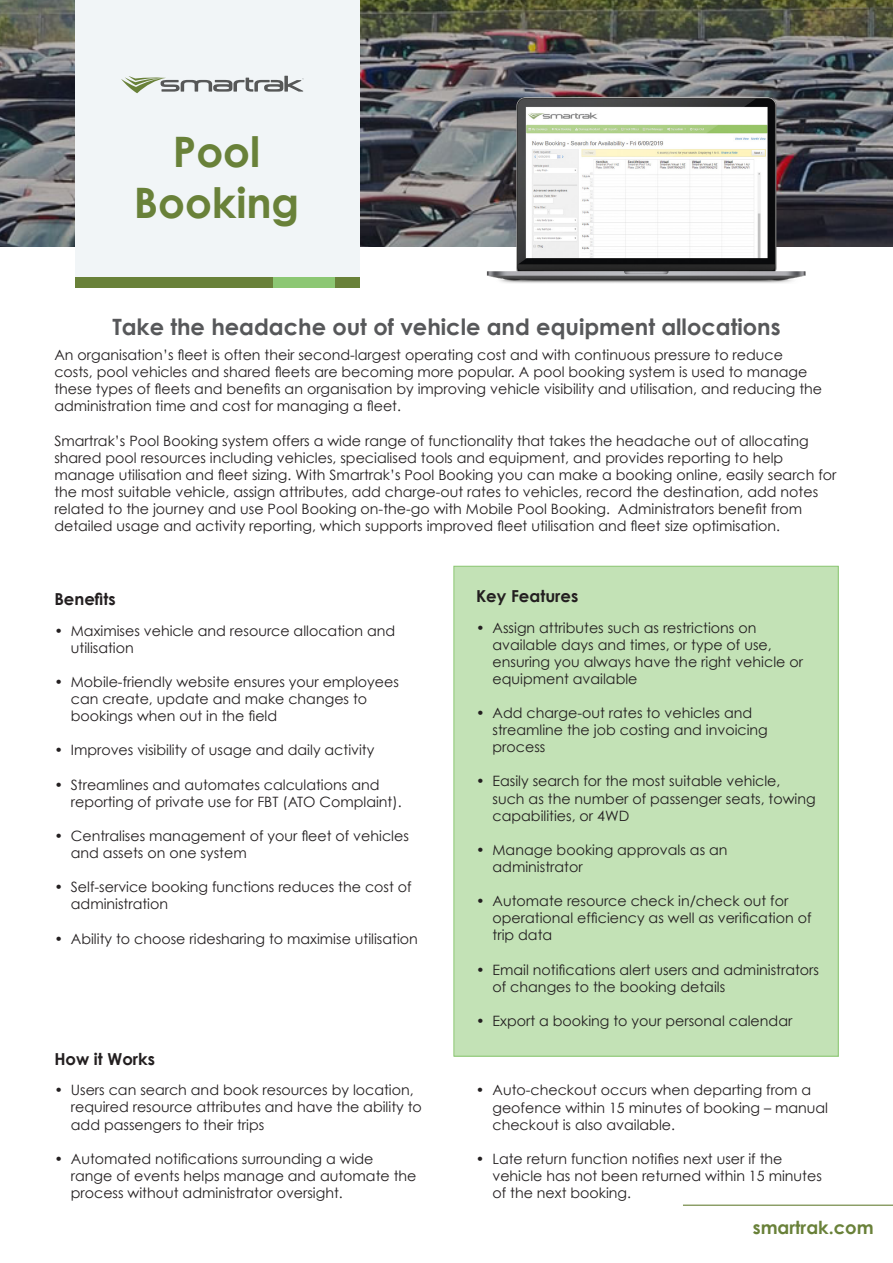
<style>
.page{position:relative;width:893px;height:1263px;background:#fff}
.page>*{position:absolute;margin:0;border:0;box-sizing:border-box;transform-origin:0 0}
.Heading_-_Large{font:700 42px/50.4px "Century Gothic";color:#698139;text-align:center}
.Sub_Head_1_Product_S{font:700 22.5px "Century Gothic";color:#57585a}
.t1{font:700 18px "Century Gothic";color:#698139}
.Sub_Head_2{font:700 16.5px "Century Gothic";color:#231f20}
.Paragraph_-_Product{font:14.25px/17.1px "Century Gothic";color:#231f20}
</style>
<div class="page">
<img style="left:0;top:0;width:893px;height:246px">
<img style="left:451px;top:74px;width:390px;height:209px">
<div style="left:75px;top:0;width:284px;height:288px;background:#f1f5f7"></div>
<div style="left:75px;top:277px;width:284px;height:10px;background:#698139"></div>
<div style="left:273px;top:277px;width:61px;height:10px;background:#8cc773"></div>
<hr style="left:683px;top:1204px;width:210px;height:2px;background:#698139">
<svg style="left:121px;top:76px;width:183px;height:17px"></svg>
<div style="left:454px;top:566px;width:384px;height:490px;background:#c3e2b6"></div>
<p class="Heading_-_Large" style="left:134px;top:126px;width:167px">Pool<br>Booking</p>
<p class="Sub_Head_1_Product_S" style="left:112px;top:313px;width:670px">Take the headache out of vehicle and equipment allocations</p>
<p class="Paragraph_-_Product" style="left:54px;top:346px;width:769px">An organisation’s fleet is often their second-largest operating cost and with continuous pressure to reduce costs, pool vehicles and shared fleets are becoming more popular. A pool booking system is used to manage these types of fleets and benefits an organisation by improving vehicle visibility and utilisation, and reducing the administration time and cost for managing a fleet.</p>
<p class="Paragraph_-_Product" style="left:54px;top:432px;width:784px">Smartrak’s Pool Booking system offers a wide range of functionality that takes the headache out of allocating shared pool resources including vehicles, specialised tools and equipment, and provides reporting to help manage utilisation and fleet sizing. With Smartrak’s Pool Booking you can make a booking online, easily search for the most suitable vehicle, assign attributes, add charge-out rates to vehicles, record the destination, add notes related to the journey and use Pool Booking on-the-go with Mobile Pool Booking. Administrators benefit from detailed usage and activity reporting, which supports improved fleet utilisation and fleet size optimisation.</p>
<p class="Sub_Head_2" style="left:54px;top:589px;width:63px">Benefits</p>
<p class="Paragraph_-_Product" style="left:71px;top:622px;width:326px;text-indent:-16px">• Maximises vehicle and resource allocation and utilisation</p>
<p class="Paragraph_-_Product" style="left:71px;top:673px;width:330px;text-indent:-16px">• Mobile-friendly website ensures your employees can create, update and make changes to bookings when out in the field</p>
<p class="Paragraph_-_Product" style="left:54px;top:741px;width:322px">• Improves visibility of usage and daily activity</p>
<p class="Paragraph_-_Product" style="left:71px;top:776px;width:332px;text-indent:-16px">• Streamlines and automates calculations and reporting of private use for FBT (ATO Complaint).</p>
<p class="Paragraph_-_Product" style="left:71px;top:827px;width:339px;text-indent:-16px">• Centralises management of your fleet of vehicles and assets on one system</p>
<p class="Paragraph_-_Product" style="left:71px;top:878px;width:342px;text-indent:-16px">• Self-service booking functions reduces the cost of administration</p>
<p class="Paragraph_-_Product" style="left:54px;top:930px;width:365px">• Ability to choose ridesharing to maximise utilisation</p>
<p class="Sub_Head_2" style="left:54px;top:1048px;width:102px">How it Works</p>
<p class="Paragraph_-_Product" style="left:71px;top:1081px;width:353px;text-indent:-16px">• Users can search and book resources by location, required resource attributes and have the ability to add passengers to their trips</p>
<p class="Paragraph_-_Product" style="left:71px;top:1150px;width:347px;text-indent:-16px">• Automated notifications surrounding a wide range of events helps manage and automate the process without administrator oversight.</p>
<p class="Sub_Head_2" style="left:476px;top:585px;width:104px">Key Features</p>
<p class="Paragraph_-_Product" style="left:493px;top:619px;width:312px;text-indent:-16px">• Assign attributes such as restrictions on available days and times, or type of use, ensuring you always have the right vehicle or equipment available</p>
<p class="Paragraph_-_Product" style="left:493px;top:704px;width:277px;text-indent:-16px">• Add charge-out rates to vehicles and streamline the job costing and invoicing process</p>
<p class="Paragraph_-_Product" style="left:493px;top:772px;width:325px;text-indent:-16px">• Easily search for the most suitable vehicle, such as the number of passenger seats, towing capabilities, or 4WD</p>
<p class="Paragraph_-_Product" style="left:493px;top:841px;width:236px;text-indent:-16px">• Manage booking approvals as an administrator</p>
<p class="Paragraph_-_Product" style="left:493px;top:892px;width:320px;text-indent:-16px">• Automate resource check in/check out for operational efficiency as well as verification of trip data</p>
<p class="Paragraph_-_Product" style="left:493px;top:961px;width:328px;text-indent:-16px">• Email notifications alert users and administrators of changes to the booking details</p>
<p class="Paragraph_-_Product" style="left:476px;top:1012px;width:318px">• Export a booking to your personal calendar</p>
<p class="Paragraph_-_Product" style="left:492px;top:1081px;width:337px;text-indent:-16px">• Auto-checkout occurs when departing from a geofence within 15 minutes of booking – manual checkout is also available.</p>
<p class="Paragraph_-_Product" style="left:492px;top:1150px;width:331px;text-indent:-16px">• Late return function notifies next user if the vehicle has not been returned within 15 minutes of the next booking.</p>
<p class="t1" style="left:753px;top:1216px;width:122px">smartrak.com</p>
</div>
